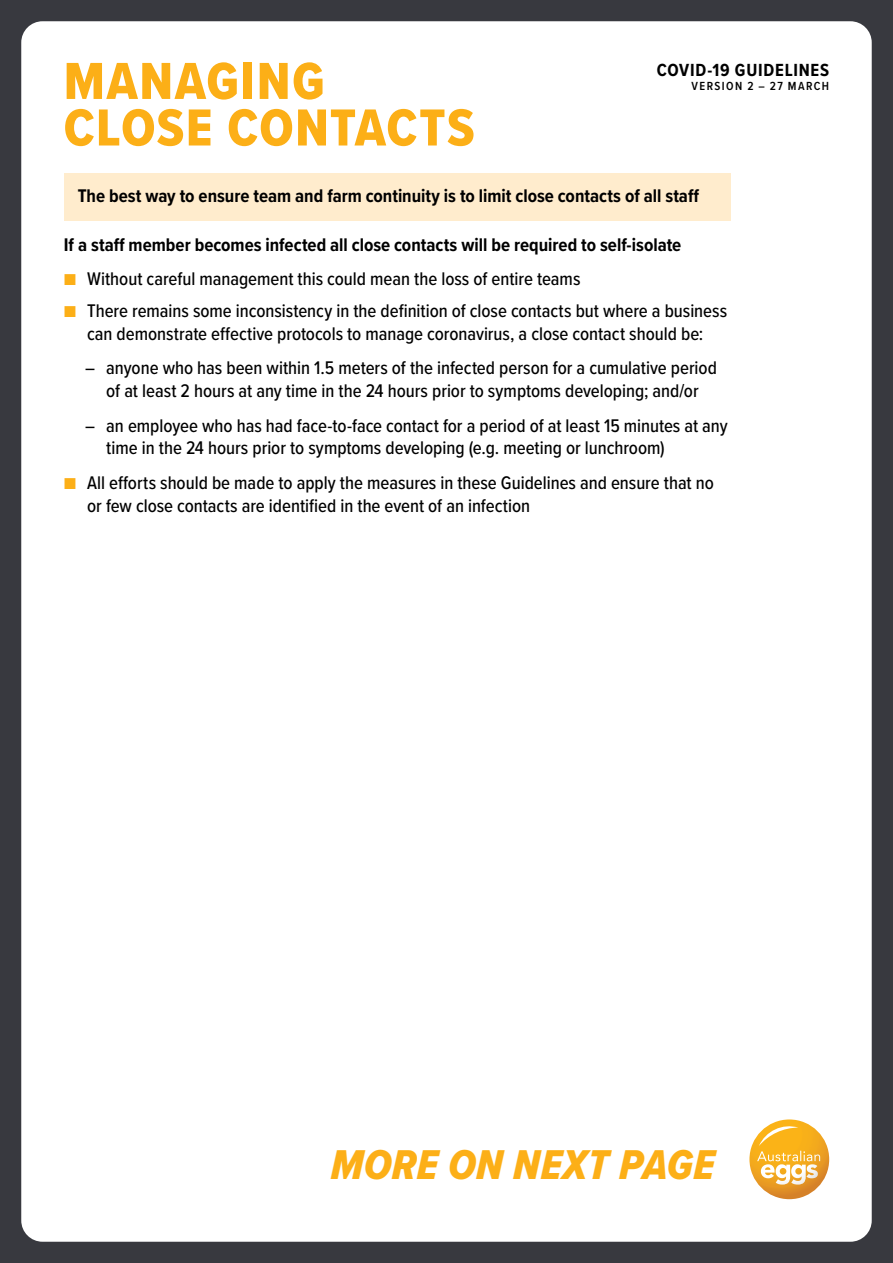
<style>
.page{position:relative;width:893px;height:1263px;background:#38393f}
.page>*{position:absolute;margin:0;border:0;box-sizing:border-box;transform-origin:0 0}
.t1{font:54px/46.5px "Proxima Nova Cond Extrabld";letter-spacing:.03em;color:#fcaf17}
.t2{font:43.2px "Proxima Nova Cond Extrabld It";letter-spacing:.01em;color:#fcaf17}
.t3{font:500 18.9px/22.8px "Proxima Nova Cond";color:#000;text-align:center}
.t4{font:700 18.9px "Proxima Nova Cond";color:#000}
.t5{font:700 18.15px "Proxima Nova Cond";letter-spacing:.045em;color:#000}
.t6{font:600 12.15px "Proxima Nova Cond";letter-spacing:.115em;color:#000}
.s1{color:#fcaf17}
</style>
<div class="page">
<div style="left:21px;top:21px;width:851px;height:1221px;background:#fff;border-radius:21px"></div>
<div style="left:64px;top:173px;width:666px;height:47px;background:#ffeccd"></div>
<svg style="left:749px;top:1119px;width:80px;height:80px"></svg>
<svg style="left:757px;top:1123px;width:63px;height:61px"></svg>
<h1 class="t1" style="left:64px;top:57px;width:412px">MANAGING<br>CLOSE CONTACTS</h1>
<p class="t5" style="left:657px;top:57px;width:174px">COVID-19 GUIDELINES</p>
<p class="t6" style="left:691px;top:77px;width:139px">VERSION 2 – 27 MARCH</p>
<p class="t4" style="left:78px;top:182px;width:623px">The best way to ensure team and farm continuity is to limit close contacts of all staff</p>
<p class="t4" style="left:64px;top:230px;width:619px">If a staff member becomes infected all close contacts will be required to self-isolate</p>
<p class="t3" style="left:64px;top:267px;width:518px"><span class="s1">■</span> Without careful management this could mean the loss of entire teams</p>
<p class="t3" style="left:64px;top:299px;width:665px"><span class="s1">■</span> There remains some inconsistency in the definition of close contacts but where a business can demonstrate effective protocols to manage coronavirus, a close contact should be:</p>
<p class="t3" style="left:85px;top:356px;width:633px">– anyone who has been within 1.5 meters of the infected person for a cumulative period of at least 2 hours at any time in the 24 hours prior to symptoms developing; and/or</p>
<p class="t3" style="left:106px;top:413px;width:623px;text-align:left;text-indent:-21px">– an employee who has had face-to-face contact for a period of at least 15 minutes at any time in the 24 hours prior to symptoms developing (e.g. meeting or lunchroom)</p>
<p class="t3" style="left:87px;top:470px;width:628px;text-align:left;text-indent:-23px"><span class="s1">■</span> All efforts should be made to apply the measures in these Guidelines and ensure that no or few close contacts are identified in the event of an infection</p>
<h2 class="t2" style="left:331px;top:1133px;width:385px">MORE ON NEXT PAGE</h2>
</div>
